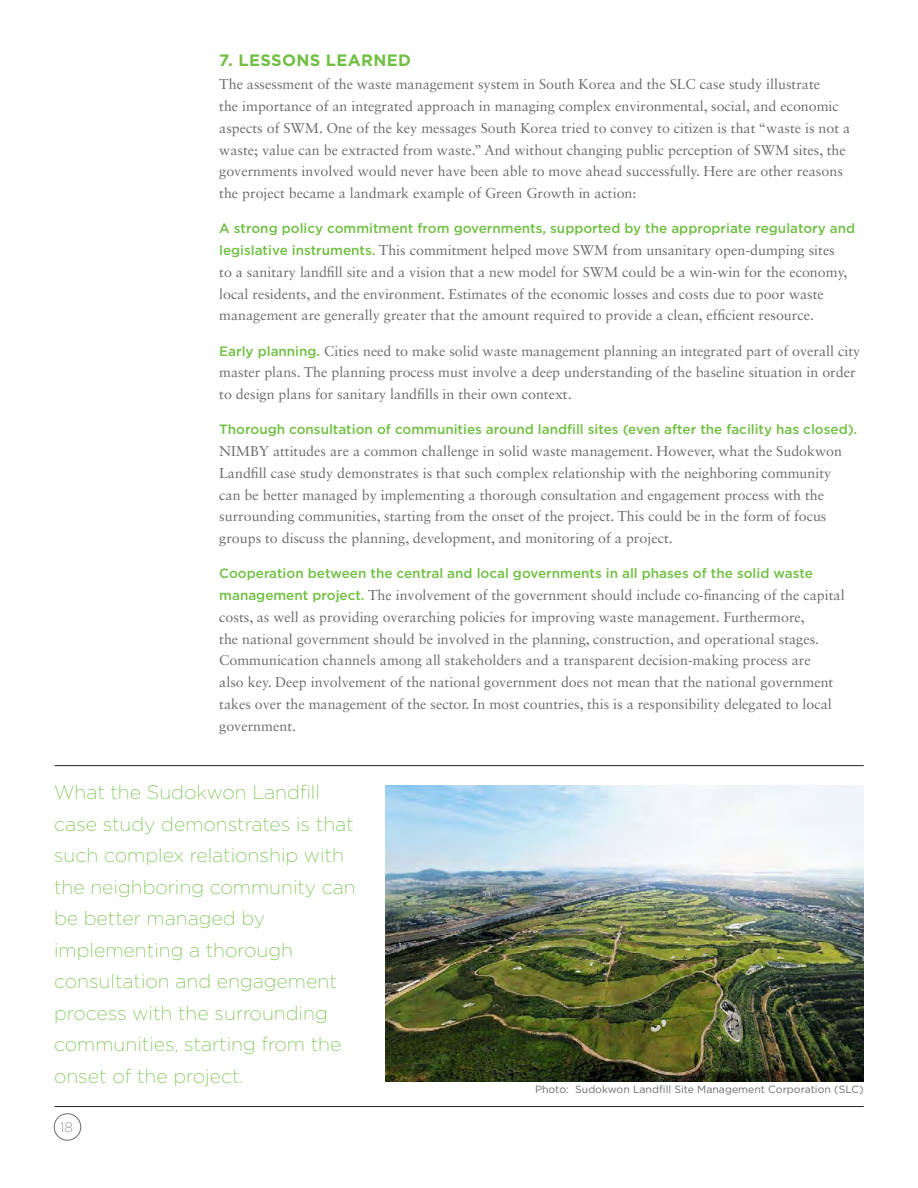
<style>
.page{position:relative;width:918px;height:1188px;background:#fff}
.page>*{position:absolute;margin:0;border:0;box-sizing:border-box;transform-origin:0 0}
.pull_quote{font:200 19.5px/31.5px "Gotham";color:#71bf44}
.head{font:700 16.5px "Gotham";letter-spacing:.02em;color:#71bf44}
.body{font:14.25px/21.8px "Sabon LT Std";color:#6c6d70}
.body-2{font:500 13.5px "Gotham HTF";color:#71bf44}
.t1{font:200 13.5px "Gotham";color:#6c6d70}
.photo_credit_rule_be{font:10.5px "Gotham";color:#6c6d70}
.s1{font-family:"Gotham HTF";font-weight:500;font-size:13.5px;color:#71bf44}
</style>
<div class="page">
<div style="left:54px;top:1113px;width:27px;height:27px;border:1px solid #6c6d70;border-radius:50%"></div>
<hr style="left:55px;top:765px;width:809px;height:1px;background:#231f20">
<img style="left:385px;top:785px;width:479px;height:296px">
<hr style="left:55px;top:1106px;width:809px;height:1px;background:#231f20">
<p class="head" style="left:219px;top:50px;width:193px">7. LESSONS LEARNED</p>
<p class="body" style="left:219px;top:73px;width:633px">The assessment of the waste management system in South Korea and the SLC case study illustrate<br>the importance of an integrated approach in managing complex environmental, social, and economic aspects of SWM. One of the key messages South Korea tried to convey to citizen is that “waste is not a waste; value can be extracted from waste.” And without changing public perception of SWM sites, the governments involved would never have been able to move ahead successfully. Here are other reasons the project became a landmark example of Green Growth in action:</p>
<p class="body-2" style="left:219px;top:221px;width:638px">A strong policy commitment from governments, supported by the appropriate regulatory and</p>
<p class="body" style="left:219px;top:239px;width:630px"><span class="s1">legislative instruments.</span> This commitment helped move SWM from unsanitary open-dumping sites to a sanitary landfill site and a vision that a new model for SWM could be a win-win for the economy, local residents, and the environment. Estimates of the economic losses and costs due to poor waste management are generally greater that the amount required to provide a clean, efficient resource.</p>
<p class="body" style="left:219px;top:340px;width:643px"><span class="s1">Early planning.</span> Cities need to make solid waste management planning an integrated part of overall city master plans. The planning process must involve a deep understanding of the baseline situation in order to design plans for sanitary landfills in their own context.</p>
<p class="body-2" style="left:219px;top:422px;width:640px">Thorough consultation of communities around landfill sites (even after the facility has closed).</p>
<p class="body" style="left:219px;top:440px;width:624px">NIMBY attitudes are a common challenge in solid waste management. However, what the Sudokwon Landfill case study demonstrates is that such complex relationship with the neighboring community can be better managed by implementing a thorough consultation and engagement process with the surrounding communities, starting from the onset of the project. This could be in the form of focus groups to discuss the planning, development, and monitoring of a project.</p>
<p class="body-2" style="left:219px;top:566px;width:595px">Cooperation between the central and local governments in all phases of the solid waste</p>
<p class="body" style="left:219px;top:584px;width:627px"><span class="s1">management project.</span> The involvement of the government should include co-financing of the capital costs, as well as providing overarching policies for improving waste management. Furthermore,<br>the national government should be involved in the planning, construction, and operational stages.<br>Communication channels among all stakeholders and a transparent decision-making process are<br>also key. Deep involvement of the national government does not mean that the national government takes over the management of the sector. In most countries, this is a responsibility delegated to local government.</p>
<p class="pull_quote" style="left:54px;top:776px;width:303px">What the Sudokwon Landfill case study demonstrates is that such complex relationship with the neighboring community can be better managed by implementing a thorough consultation and engagement process with the surrounding communities, starting from the onset of the project.</p>
<p class="t1" style="left:60px;top:1120px;width:14px">18</p>
<p class="photo_credit_rule_be" style="left:535px;top:1083px;width:330px">Photo: Sudokwon Landfill Site Management Corporation (SLC)</p>
</div>
